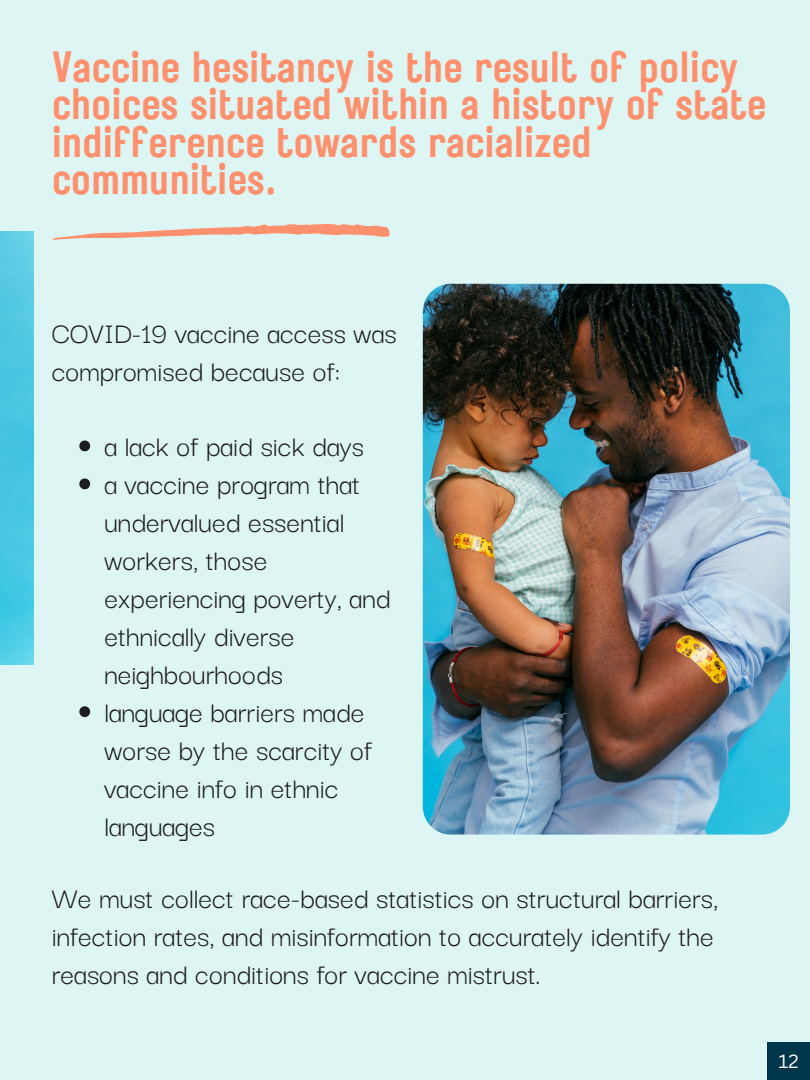
<style>
.page{position:relative;width:810px;height:1080px;background:#def6f3}
.page>*{position:absolute;margin:0;border:0;box-sizing:border-box;transform-origin:0 0}
.t1{font:43.75px/37.5px "Rustic Printed";color:#fe906e}
.t2{font:30.94px/38px "Darker Grotesque";color:#1d1c21}
.t3{font:18.62px "Canva Sans";color:#fff}
</style>
<div class="page">
<svg style="left:52px;top:223px;width:338px;height:17px"></svg>
<img style="left:0;top:232px;width:33px;height:432px">
<img style="left:423px;top:284px;width:367px;height:551px;border-radius:28px">
<svg style="left:79px;top:441px;width:11px;height:10px"></svg>
<svg style="left:79px;top:479px;width:11px;height:10px"></svg>
<svg style="left:79px;top:706px;width:11px;height:11px"></svg>
<div style="left:767px;top:1042px;width:43px;height:38px;background:#00364b"></div>
<p class="t1" style="left:52px;top:47px;width:716px">Vaccine hesitancy is the result of policy choices situated within a history of state indifference towards racialized communities.</p>
<p class="t2" style="left:52px;top:312px;width:347px">COVID-19 vaccine access was compromised because of:</p>
<p class="t2" style="left:104px;top:426px;width:261px">a lack of paid sick days</p>
<p class="t2" style="left:104px;top:464px;width:288px">a vaccine program that undervalued essential workers, those experiencing poverty, and ethnically diverse neighbourhoods</p>
<p class="t2" style="left:104px;top:691px;width:269px">language barriers made worse by the scarcity of vaccine info in ethnic languages</p>
<p class="t2" style="left:52px;top:878px;width:668px">We must collect race-based statistics on structural barriers, infection rates, and misinformation to accurately identify the reasons and conditions for vaccine mistrust.</p>
<p class="t3" style="left:778px;top:1048px;width:22px">12</p>
</div>
